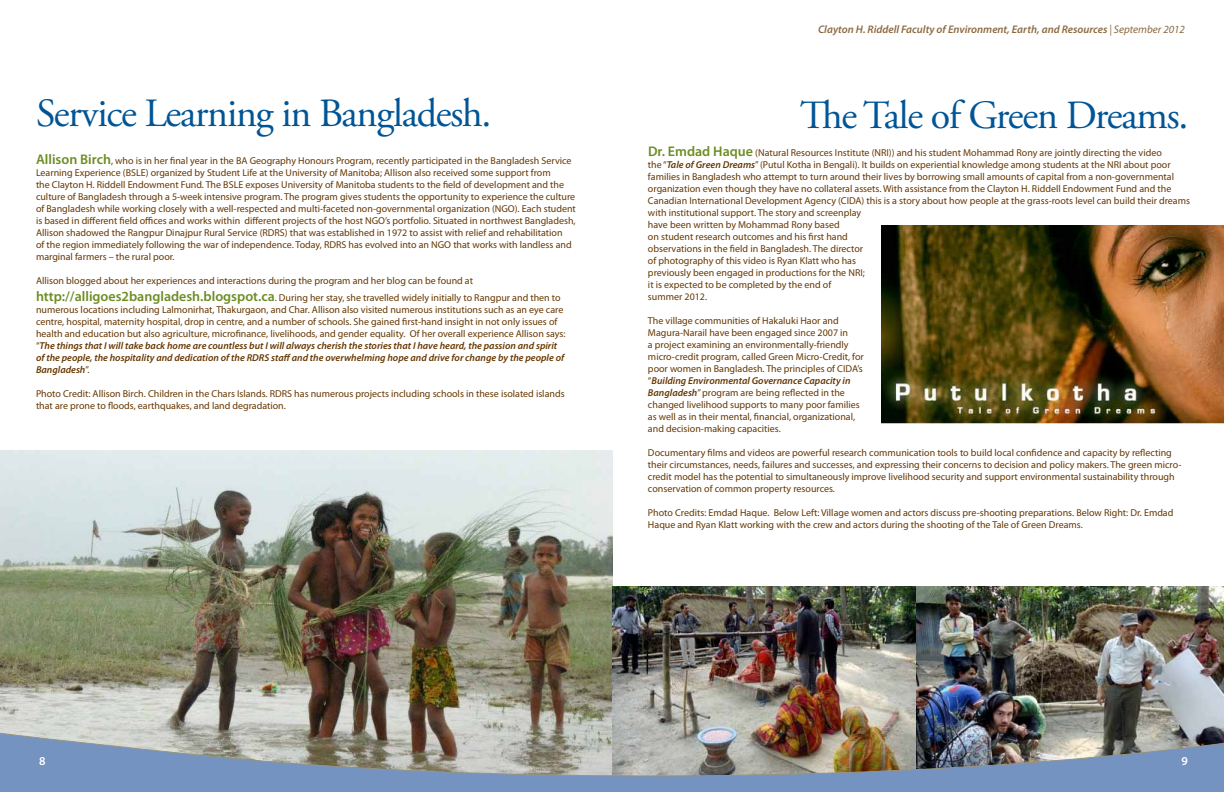
<style>
.page{position:relative;width:1224px;height:792px;background:#fff}
.page>*{position:absolute;margin:0;border:0;box-sizing:border-box;transform-origin:0 0}
.t1{font:40px "Adobe Garamond Pro";letter-spacing:-.03em;color:#005596}
.t2{font:600 12px "Myriad Pro";color:#fff}
.t3{font:italic 600 11px "Myriad Pro";color:#8c6940}
.t4{font:10px/12px "Myriad Pro";color:#663700}
.s1{font-weight:600;font-size:14px;color:#6d8d23}
.s2{font-weight:600;font-style:italic}
.s3{font-weight:400}
</style>
<div class="page">
<img style="left:0;top:451px;width:613px;height:280px">
<img style="left:881px;top:225px;width:343px;height:199px">
<img style="left:612px;top:586px;width:304px;height:145px">
<img style="left:916px;top:586px;width:308px;height:145px">
<img style="left:0;top:731px;width:1224px;height:61px">
<h1 class="t1" style="left:36px;top:89px;width:457px">Service Learning in Bangladesh.</h1>
<p class="t4" style="left:36px;top:154px;width:541px"><span class="s1">Allison Birch</span>, who is in her final year in the BA Geography Honours Program, recently participated in the Bangladesh Service Learning Experience (BSLE) organized by Student Life at the University of Manitoba; Allison also received some support from<br>the Clayton H. Riddell Endowment Fund. The BSLE exposes University of Manitoba students to the field of development and the culture of Bangladesh through a 5-week intensive program. The program gives students the opportunity to experience the culture of Bangladesh while working closely with a well-respected and multi-faceted non-governmental organization (NGO). Each student is based in different field offices and works within different projects of the host NGO’s portfolio. Situated in northwest Bangladesh, Allison shadowed the Rangpur Dinajpur Rural Service (RDRS) that was established in 1972 to assist with relief and rehabilitation<br>of the region immediately following the war of independence. Today, RDRS has evolved into an NGO that works with landless and marginal farmers – the rural poor.</p>
<p class="t4" style="left:36px;top:272px;width:526px;line-height:16.8px">Allison blogged about her experiences and interactions during the program and her blog can be found at <span class="s1">http://alligoes2bangladesh.blogspot.ca</span>. During her stay, she travelled widely initially to Rangpur and then to</p>
<p class="t4" style="left:36px;top:303px;width:531px">numerous locations including Lalmonirhat, Thakurgaon, and Char. Allison also visited numerous institutions such as an eye care centre, hospital, maternity hospital, drop in centre, and a number of schools. She gained first-hand insight in not only issues of health and education but also agriculture, microfinance, livelihoods, and gender equality. Of her overall experience Allison says: “<span class="s2">The things that I will take back home are countless but I will always cherish the stories that I have heard, the passion and spirit of the people, the hospitality and dedication of the RDRS staff and the overwhelming hope and drive for change by the people of Bangladesh</span>”.</p>
<p class="t4" style="left:36px;top:387px;width:530px">Photo Credit: Allison Birch. Children in the Chars Islands. RDRS has numerous projects including schools in these isolated islands that are prone to floods, earthquakes, and land degradation.</p>
<p class="t3" style="left:818px;top:23px;width:368px">Clayton H. Riddell Faculty of Environment, Earth, and Resources <span class="s3">| September 2012</span></p>
<h1 class="t1" style="left:800px;top:91px;width:390px">The Tale of Green Dreams.</h1>
<p class="t4" style="left:648px;top:147px;width:544px"><span class="s1">Dr. Emdad Haque</span> (Natural Resources Institute (NRI)) and his student Mohammad Rony are jointly directing the video<br>the “<span class="s2">Tale of Green Dreams</span>” (Putul Kotha in Bengali). It builds on experiential knowledge among students at the NRI about poor families in Bangladesh who attempt to turn around their lives by borrowing small amounts of capital from a non-governmental organization even though they have no collateral assets. With assistance from the Clayton H. Riddell Endowment Fund and the Canadian International Development Agency (CIDA) this is a story about how people at the grass-roots level can build their dreams with institutional support. The story and screenplay<br>have been written by Mohammad Rony based<br>on student research outcomes and his first hand<br>observations in the field in Bangladesh. The director<br>of photography of this video is Ryan Klatt who has<br>previously been engaged in productions for the NRI;<br>it is expected to be completed by the end of<br>summer 2012.</p>
<p class="t4" style="left:648px;top:315px;width:217px">The village communities of Hakaluki Haor and Magura-Narail have been engaged since 2007 in<br>a project examining an environmentally-friendly micro-credit program, called Green Micro-Credit, for poor women in Bangladesh. The principles of CIDA’s “<span class="s2">Building Environmental Governance Capacity in Bangladesh</span>” program are being reflected in the changed livelihood supports to many poor families as well as in their mental, financial, organizational, and decision-making capacities.</p>
<p class="t4" style="left:648px;top:447px;width:535px">Documentary films and videos are powerful research communication tools to build local confidence and capacity by reflecting their circumstances, needs, failures and successes, and expressing their concerns to decision and policy makers. The green micro&shy;credit model has the potential to simultaneously improve livelihood security and support environmental sustainability through conservation of common property resources.</p>
<p class="t4" style="left:648px;top:507px;width:527px">Photo Credits: Emdad Haque. Below Left: Village women and actors discuss pre-shooting preparations. Below Right: Dr. Emdad<br>Haque and Ryan Klatt working with the crew and actors during the shooting of the Tale of Green Dreams.</p>
<p class="t2" style="left:39px;top:753px;width:8px">8</p>
<p class="t2" style="left:1182px;top:753px;width:8px">9</p>
</div>
